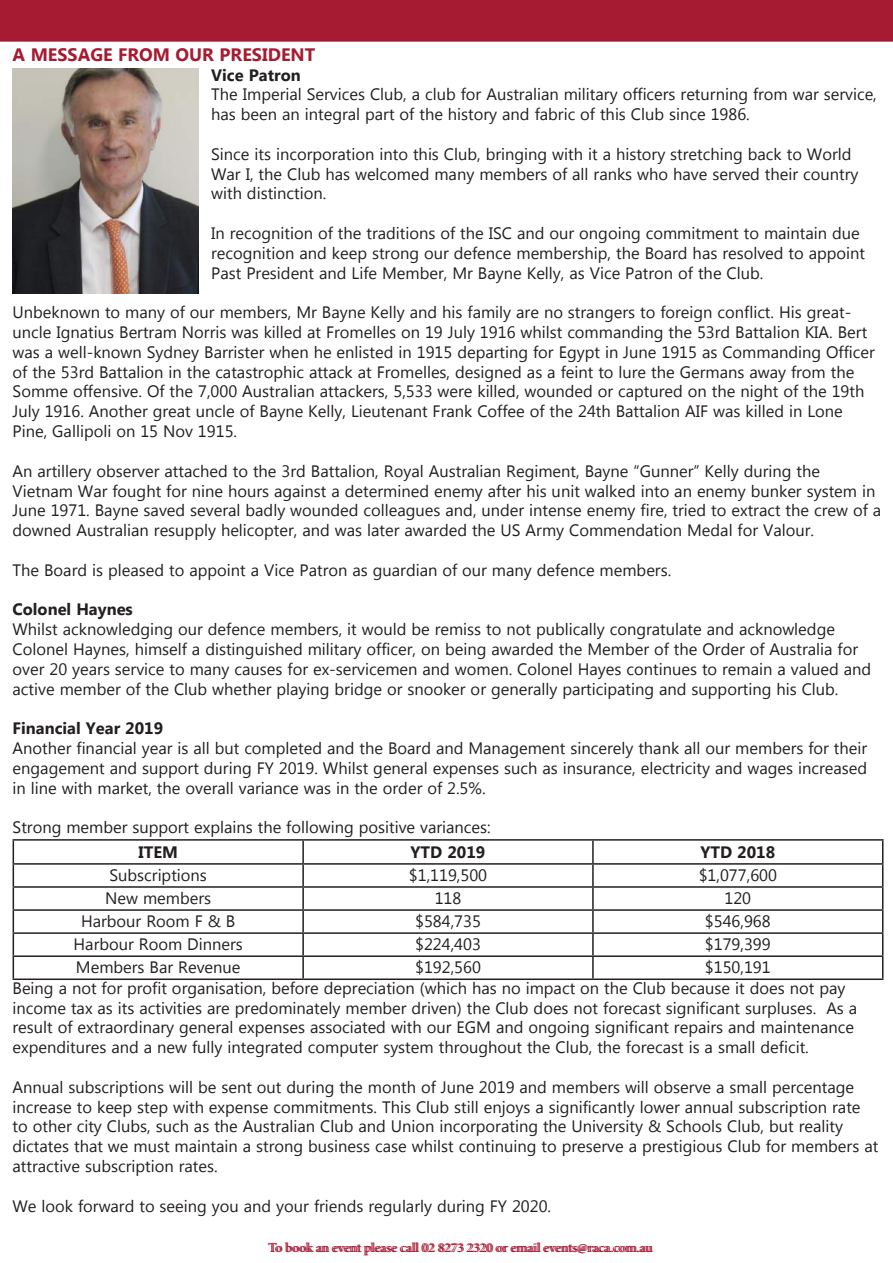
<style>
.page{position:relative;width:893px;height:1263px;background:#fff}
.page>*{position:absolute;margin:0;border:0;box-sizing:border-box;transform-origin:0 0}
.t1{font:700 18px "Myanmar Text";color:#a61a32}
.t2{font:16.5px/19.8px "Myanmar Text";color:#231f20}
.t3{font:700 16.5px "Myanmar Text";color:#231f20}
.t4{font:13.5px "Minion Pro";color:#a61a32}
</style>
<div class="page">
<div style="left:0;top:0;width:893px;height:41px;background:#a61a32"></div>
<hr style="left:13px;top:839px;width:290px;height:2px;background:#231f20">
<hr style="left:303px;top:839px;width:290px;height:2px;background:#231f20">
<hr style="left:302px;top:841px;width:2px;height:22px;background:#231f20">
<hr style="left:593px;top:839px;width:290px;height:2px;background:#231f20">
<hr style="left:592px;top:841px;width:2px;height:22px;background:#231f20">
<hr style="left:13px;top:863px;width:290px;height:2px;background:#231f20">
<hr style="left:303px;top:863px;width:290px;height:2px;background:#231f20">
<hr style="left:302px;top:865px;width:2px;height:21px;background:#231f20">
<hr style="left:593px;top:863px;width:290px;height:2px;background:#231f20">
<hr style="left:592px;top:865px;width:2px;height:21px;background:#231f20">
<hr style="left:13px;top:886px;width:290px;height:2px;background:#231f20">
<hr style="left:303px;top:886px;width:290px;height:2px;background:#231f20">
<hr style="left:302px;top:888px;width:2px;height:21px;background:#231f20">
<hr style="left:593px;top:886px;width:290px;height:2px;background:#231f20">
<hr style="left:592px;top:888px;width:2px;height:21px;background:#231f20">
<hr style="left:13px;top:909px;width:290px;height:2px;background:#231f20">
<hr style="left:303px;top:909px;width:290px;height:2px;background:#231f20">
<hr style="left:302px;top:911px;width:2px;height:21px;background:#231f20">
<hr style="left:593px;top:909px;width:290px;height:2px;background:#231f20">
<hr style="left:592px;top:911px;width:2px;height:21px;background:#231f20">
<hr style="left:13px;top:932px;width:290px;height:2px;background:#231f20">
<hr style="left:303px;top:932px;width:290px;height:2px;background:#231f20">
<hr style="left:302px;top:934px;width:2px;height:21px;background:#231f20">
<hr style="left:593px;top:932px;width:290px;height:2px;background:#231f20">
<hr style="left:592px;top:934px;width:2px;height:21px;background:#231f20">
<hr style="left:13px;top:955px;width:290px;height:2px;background:#231f20">
<svg style="left:13px;top:841px;width:1px;height:137px"></svg>
<hr style="left:303px;top:955px;width:290px;height:2px;background:#231f20">
<hr style="left:302px;top:957px;width:2px;height:21px;background:#231f20">
<hr style="left:593px;top:955px;width:290px;height:2px;background:#231f20">
<hr style="left:592px;top:957px;width:2px;height:21px;background:#231f20">
<svg style="left:882px;top:841px;width:1px;height:137px"></svg>
<hr style="left:13px;top:978px;width:290px;height:2px;background:#231f20">
<hr style="left:303px;top:978px;width:290px;height:2px;background:#231f20">
<hr style="left:593px;top:978px;width:290px;height:2px;background:#231f20">
<img style="left:13px;top:69px;width:185px;height:224px">
<p class="t1" style="left:13px;top:44px;width:304px">A MESSAGE FROM OUR PRESIDENT</p>
<p class="t3" style="left:211px;top:65px;width:91px">Vice Patron</p>
<p class="t2" style="left:211px;top:85px;width:667px">The Imperial Services Club, a club for Australian military officers returning from war service, has been an integral part of the history and fabric of this Club since 1986.</p>
<p class="t2" style="left:211px;top:144px;width:649px">Since its incorporation into this Club, bringing with it a history stretching back to World<br>War I, the Club has welcomed many members of all ranks who have served their country with distinction.</p>
<p class="t2" style="left:211px;top:223px;width:656px">In recognition of the traditions of the ISC and our ongoing commitment to maintain due recognition and keep strong our defence membership, the Board has resolved to appoint<br>Past President and Life Member, Mr Bayne Kelly, as Vice Patron of the Club.</p>
<p class="t2" style="left:13px;top:303px;width:864px">Unbeknown to many of our members, Mr Bayne Kelly and his family are no strangers to foreign conflict. His great&shy;uncle Ignatius Bertram Norris was killed at Fromelles on 19 July 1916 whilst commanding the 53rd Battalion KIA. Bert was a well-known Sydney Barrister when he enlisted in 1915 departing for Egypt in June 1915 as Commanding Officer of the 53rd Battalion in the catastrophic attack at Fromelles, designed as a feint to lure the Germans away from the Somme offensive. Of the 7,000 Australian attackers, 5,533 were killed, wounded or captured on the night of the 19th July 1916. Another great uncle of Bayne Kelly, Lieutenant Frank Coffee of the 24th Battalion AIF was killed in Lone Pine, Gallipoli on 15 Nov 1915.</p>
<p class="t2" style="left:13px;top:461px;width:870px">An artillery observer attached to the 3rd Battalion, Royal Australian Regiment, Bayne “Gunner” Kelly during the Vietnam War fought for nine hours against a determined enemy after his unit walked into an enemy bunker system in June 1971. Bayne saved several badly wounded colleagues and, under intense enemy fire, tried to extract the crew of a downed Australian resupply helicopter, and was later awarded the US Army Commendation Medal for Valour.</p>
<p class="t2" style="left:13px;top:560px;width:660px">The Board is pleased to appoint a Vice Patron as guardian of our many defence members.</p>
<p class="t3" style="left:13px;top:600px;width:122px">Colonel Haynes</p>
<p class="t2" style="left:13px;top:619px;width:860px">Whilst acknowledging our defence members, it would be remiss to not publically congratulate and acknowledge Colonel Haynes, himself a distinguished military officer, on being awarded the Member of the Order of Australia for over 20 years service to many causes for ex-servicemen and women. Colonel Hayes continues to remain a valued and active member of the Club whether playing bridge or snooker or generally participating and supporting his Club.</p>
<p class="t3" style="left:13px;top:719px;width:152px">Financial Year 2019</p>
<p class="t2" style="left:13px;top:738px;width:856px;text-align:justify">Another financial year is all but completed and the Board and Management sincerely thank all our members for their engagement and support during FY 2019. Whilst general expenses such as insurance, electricity and wages increased in line with market, the overall variance was in the order of 2.5%.</p>
<p class="t2" style="left:13px;top:817px;width:480px">Strong member support explains the following positive variances:</p>
<p class="t3" style="left:138px;top:842px;width:41px">ITEM</p>
<p class="t3" style="left:411px;top:842px;width:76px">YTD 2019</p>
<p class="t3" style="left:700px;top:842px;width:76px">YTD 2018</p>
<p class="t2" style="left:109px;top:865px;width:99px">Subscriptions</p>
<p class="t2" style="left:409px;top:865px;width:80px">$1,119,500</p>
<p class="t2" style="left:699px;top:865px;width:80px">$1,077,600</p>
<p class="t2" style="left:105px;top:888px;width:107px">New members</p>
<p class="t2" style="left:435px;top:888px;width:28px">118</p>
<p class="t2" style="left:724px;top:888px;width:28px">120</p>
<p class="t2" style="left:81px;top:911px;width:156px">Harbour Room F &amp; B</p>
<p class="t2" style="left:415px;top:911px;width:67px">$584,735</p>
<p class="t2" style="left:705px;top:911px;width:67px">$546,968</p>
<p class="t2" style="left:74px;top:934px;width:171px">Harbour Room Dinners</p>
<p class="t2" style="left:415px;top:934px;width:67px">$224,403</p>
<p class="t2" style="left:705px;top:934px;width:67px">$179,399</p>
<p class="t2" style="left:76px;top:958px;width:166px">Members Bar Revenue</p>
<p class="t2" style="left:415px;top:958px;width:67px">$192,560</p>
<p class="t2" style="left:13px;top:957px;width:846px;text-indent:692px">$150,191<br>Being a not for profit organisation, before depreciation (which has no impact on the Club because it does not pay income tax as its activities are predominately member driven) the Club does not forecast significant surpluses. As a result of extraordinary general expenses associated with our EGM and ongoing significant repairs and maintenance expenditures and a new fully integrated computer system throughout the Club, the forecast is a small deficit.</p>
<p class="t2" style="left:13px;top:1077px;width:867px">Annual subscriptions will be sent out during the month of June 2019 and members will observe a small percentage increase to keep step with expense commitments. This Club still enjoys a significantly lower annual subscription rate to other city Clubs, such as the Australian Club and Union incorporating the University &amp; Schools Club, but reality dictates that we must maintain a strong business case whilst continuing to preserve a prestigious Club for members at attractive subscription rates.</p>
<p class="t2" style="left:13px;top:1196px;width:540px">We look forward to seeing you and your friends regularly during FY 2020.</p>
<p class="t4" style="left:269px;top:1238px;width:386px">To book an event please call 02 8273 2320 or email events@raca.com.au</p>
</div>
